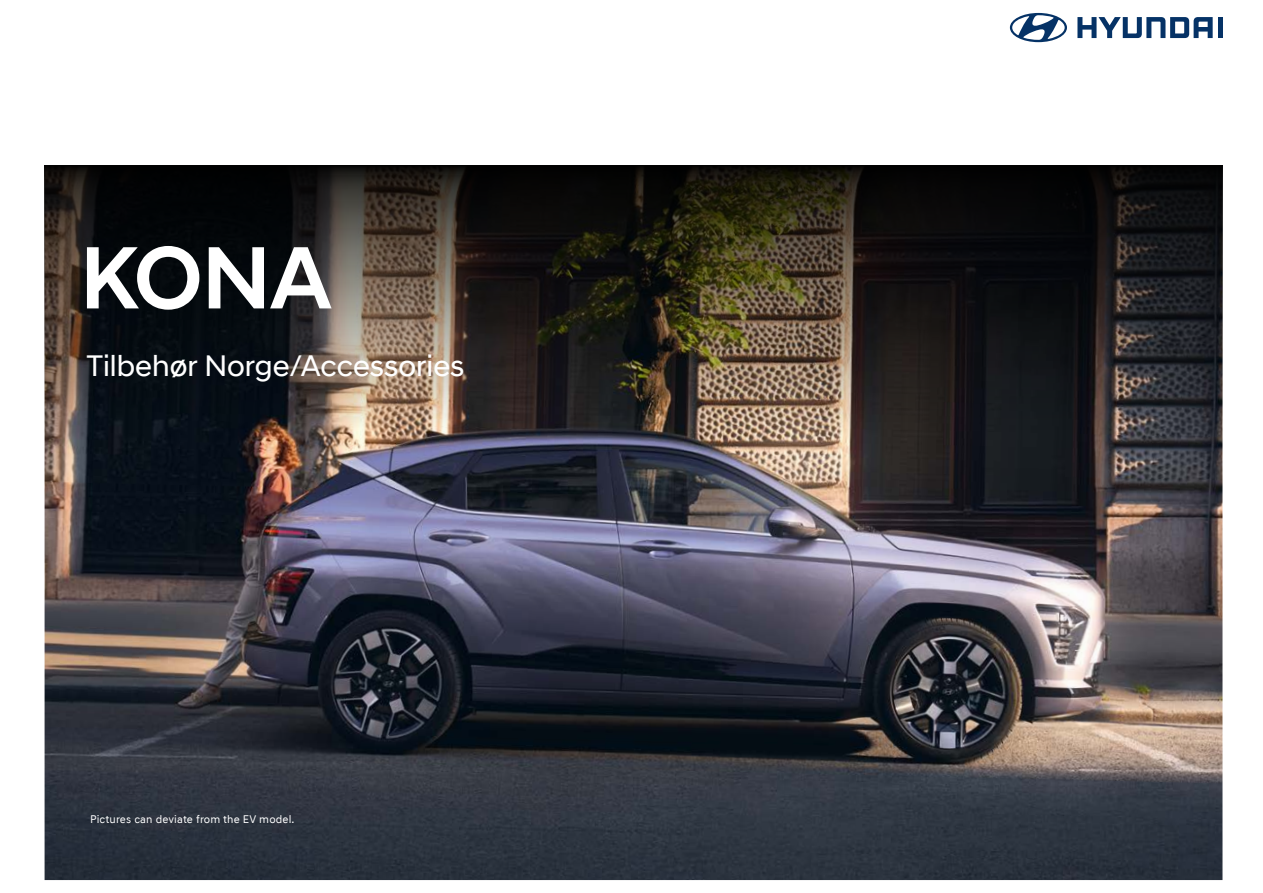
<style>
.page{position:relative;width:1263px;height:893px;background:#fff}
.page>*{position:absolute;margin:0;border:0;box-sizing:border-box;transform-origin:0 0}
.t1{font:500 90px "Hyundai Sans Head";color:#fff}
.t2{font:30px "Hyundai Sans Head";color:#fff}
.t3{font:11.25px "Hyundai Sans Text";letter-spacing:.01em;color:#fff}
</style>
<div class="page">
<img style="left:45px;top:431px;width:1177px;height:449px">
<svg style="left:1077px;top:17px;width:136px;height:21px"></svg>
<div style="left:1217px;top:17px;width:5px;height:21px;background:#053266"></div>
<svg style="left:1010px;top:13px;width:57px;height:29px"></svg>
<img style="left:45px;top:166px;width:1177px;height:265px">
<h1 class="t1" style="left:80px;top:224px;width:253px">KONA</h1>
<h2 class="t2" style="left:86px;top:348px;width:379px">Tilbehør Norge/Accessories</h2>
<p class="t3" style="left:90px;top:812px;width:206px">Pictures can deviate from the EV model.</p>
</div>
